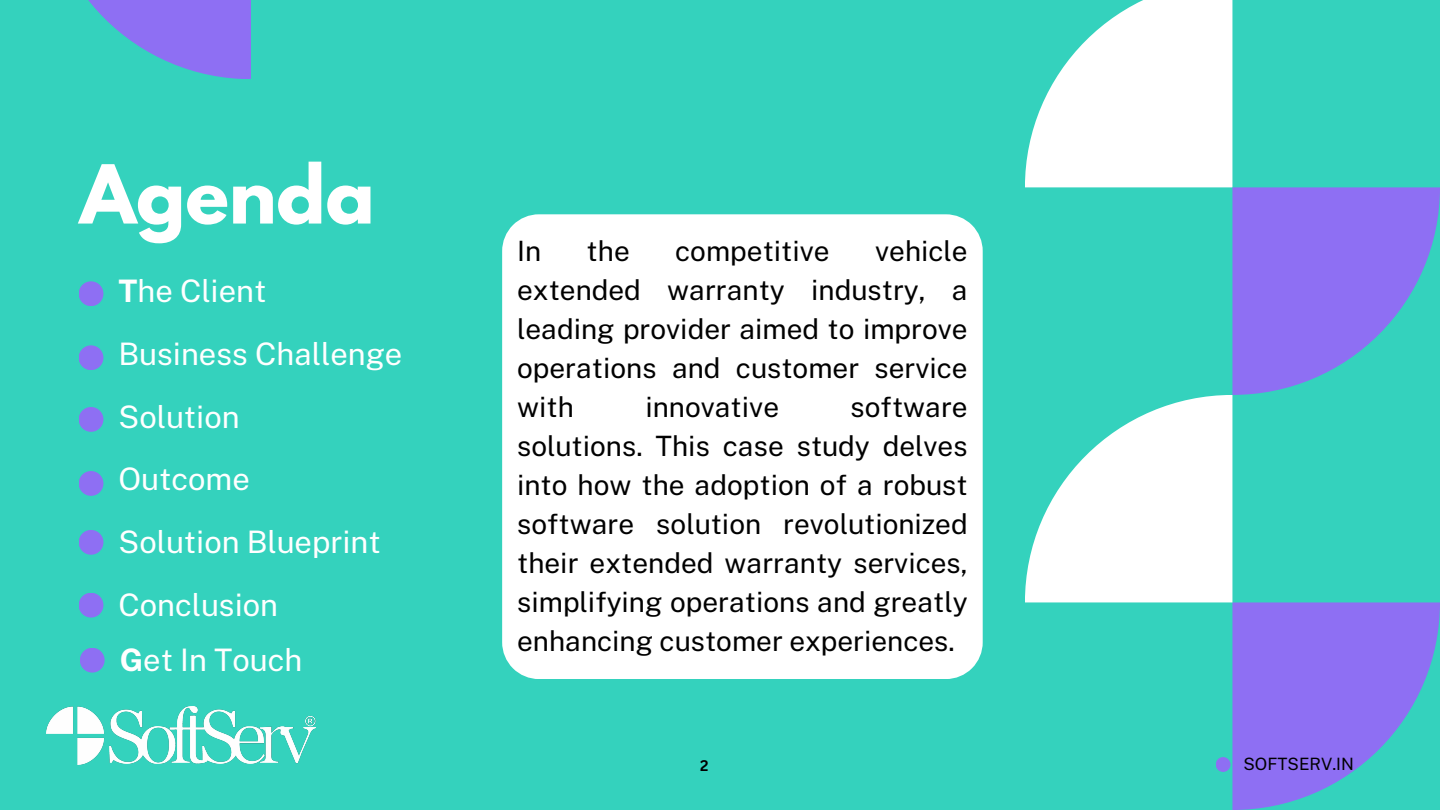
<style>
.page{position:relative;width:1440px;height:810px;background:#34d2bd}
.page>*{position:absolute;margin:0;border:0;box-sizing:border-box;transform-origin:0 0}
.t1{font:700 72px "League Spartan";color:#fff}
.t2{font:31px "Public Sans";color:#fff}
.t3{font:28px/39px "Public Sans";color:#000;text-align:justify}
.t4{font:17px "Public Sans";color:#000}
.t5{font:700 15px "Canva Sans";color:#000}
.s1{font-weight:700}
</style>
<div class="page">
<div style="left:79px;top:281px;width:24px;height:25px;background:#8e6ff3;border-radius:50%"></div>
<div style="left:79px;top:345px;width:24px;height:25px;background:#8e6ff3;border-radius:50%"></div>
<div style="left:79px;top:407px;width:24px;height:25px;background:#8e6ff3;border-radius:50%"></div>
<div style="left:79px;top:471px;width:24px;height:25px;background:#8e6ff3;border-radius:50%"></div>
<div style="left:79px;top:530px;width:24px;height:25px;background:#8e6ff3;border-radius:50%"></div>
<svg style="left:88px;top:0;width:163px;height:79px;fill:#8e6ff3"></svg>
<svg style="left:1025px;top:0;width:415px;height:810px"></svg>
<div style="left:502px;top:214px;width:481px;height:465px;background:#fff"></div>
<img style="left:47px;top:707px;width:268px;height:57px">
<div style="left:79px;top:593px;width:24px;height:25px;background:#8e6ff3;border-radius:50%"></div>
<div style="left:80px;top:648px;width:25px;height:25px;background:#8e6ff3;border-radius:50%"></div>
<div style="left:1216px;top:757px;width:15px;height:15px;background:#8e6ff3;border-radius:50%"></div>
<p class="t1" style="left:80px;top:159px;width:296px">Agenda</p>
<p class="t2" style="left:119px;top:272px;width:150px"><span class="s1">T</span>he Client</p>
<p class="t2" style="left:119px;top:335px;width:285px">Business Challenge</p>
<p class="t2" style="left:119px;top:398px;width:123px">Solution</p>
<p class="t2" style="left:119px;top:461px;width:133px">Outcome</p>
<p class="t2" style="left:119px;top:524px;width:264px">Solution Blueprint</p>
<p class="t2" style="left:119px;top:587px;width:161px">Conclusion</p>
<p class="t2" style="left:120px;top:642px;width:184px"><span class="s1">G</span>et In Touch</p>
<p class="t3" style="left:517px;top:231px;width:452px;text-indent:358px">vehicle extended warranty industry, a leading provider aimed to improve operations and customer service with</p>
<p class="t3" style="left:517px;top:231px;width:26px">In</p>
<p class="t3" style="left:587px;top:231px;width:45px">the</p>
<p class="t3" style="left:675px;top:231px;width:156px">competitive</p>
<p class="t3" style="left:517px;top:387px;width:452px;text-indent:333px">software solutions. This case study delves into how the adoption of a robust software solution revolutionized their extended warranty services, simplifying operations and greatly enhancing customer experiences.</p>
<p class="t3" style="left:645px;top:387px;width:135px">innovative</p>
<p class="t5" style="left:700px;top:755px;width:10px">2</p>
<p class="t4" style="left:1244px;top:754px;width:112px">SOFTSERV.IN</p>
</div>
